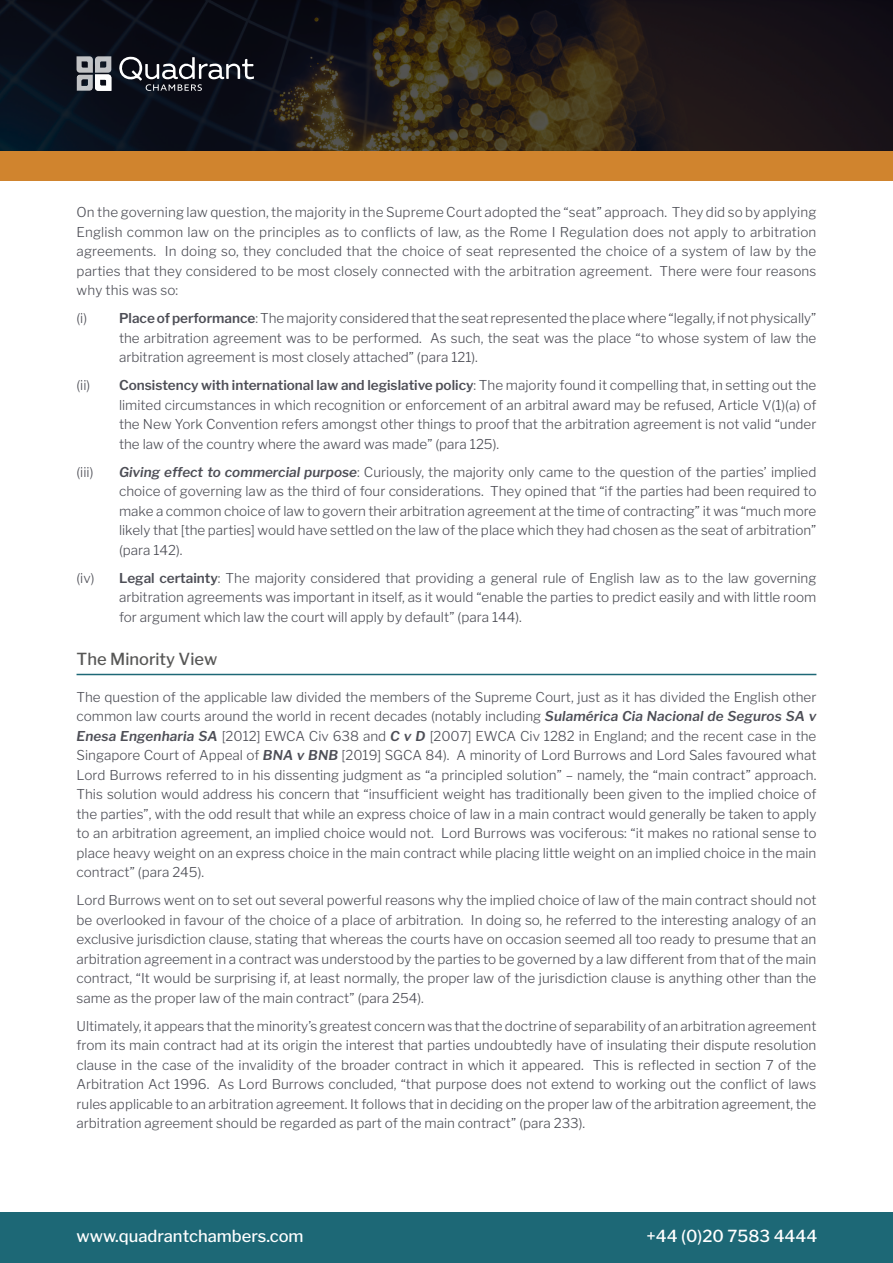
<style>
.page{position:relative;width:893px;height:1263px;background:#fff}
.page>*{position:absolute;margin:0;border:0;box-sizing:border-box;transform-origin:0 0}
.t1{font:500 16.5px "Libre Franklin";color:#fff}
.Sub_Head{font:500 16.5px "Libre Franklin";color:#575756}
.Body{font:300 13.5px/19.5px "Libre Franklin";color:#4d4e56;text-align:justify}
.Body_indent{font:300 13.5px/19.5px "Libre Franklin";color:#4d4e56;text-align:justify}
.s1{font-weight:600}
.s2{font-weight:600;font-style:italic}
</style>
<div class="page">
<svg style="left:0;top:0;width:893px;height:151px"></svg>
<div style="left:0;top:1212px;width:893px;height:51px;background:#1d6876"></div>
<svg style="left:77px;top:56px;width:34px;height:35px"></svg>
<svg style="left:119px;top:56px;width:135px;height:35px"></svg>
<div style="left:0;top:151px;width:893px;height:30px;background:#d0842e"></div>
<hr style="left:77px;top:674px;width:739px;height:1px;background:#1d6876">
<p class="Body" style="left:77px;top:202px;width:741px">On the governing law question, the majority in the Supreme Court adopted the “seat” approach. They did so by applying English common law on the principles as to conflicts of law, as the Rome I Regulation does not apply to arbitration agreements. In doing so, they concluded that the choice of seat represented the choice of a system of law by the parties that they considered to be most closely connected with the arbitration agreement. There were four reasons why this was so:</p>
<p class="Body_indent" style="left:119px;top:308px;width:699px;text-indent:-43px">(i) <span class="s1">Place of performance</span>: The majority considered that the seat represented the place where “legally, if not physically” the arbitration agreement was to be performed. As such, the seat was the place “to whose system of law the arbitration agreement is most closely attached” (para 121).</p>
<p class="Body_indent" style="left:119px;top:375px;width:699px;text-indent:-43px">(ii) <span class="s1">Consistency with international law and legislative policy</span>: The majority found it compelling that, in setting out the limited circumstances in which recognition or enforcement of an arbitral award may be refused, Article V(1)(a) of the New York Convention refers amongst other things to proof that the arbitration agreement is not valid “under the law of the country where the award was made” (para 125).</p>
<p class="Body_indent" style="left:77px;top:462px;width:18px">(iii)</p>
<p class="Body_indent" style="left:119px;top:462px;width:699px"><span class="s2">Giving effect to commercial purpose</span>: Curiously, the majority only came to the question of the parties’ implied choice of governing law as the third of four considerations. They opined that “if the parties had been required to make a common choice of law to govern their arbitration agreement at the time of contracting” it was “much more likely that [the parties] would have settled on the law of the place which they had chosen as the seat of arbitration” (para 142).</p>
<p class="Body_indent" style="left:119px;top:568px;width:699px;text-indent:-43px">(iv) <span class="s1">Legal certainty</span>: The majority considered that providing a general rule of English law as to the law governing arbitration agreements was important in itself, as it would “enable the parties to predict easily and with little room for argument which law the court will apply by default” (para 144).</p>
<p class="Sub_Head" style="left:77px;top:649px;width:142px">The Minority View</p>
<p class="Body" style="left:77px;top:687px;width:741px">The question of the applicable law divided the members of the Supreme Court, just as it has divided the English other common law courts around the world in recent decades (notably including <span class="s2">Sulamérica Cia Nacional de Seguros SA v Enesa Engenharia SA</span> [2012] EWCA Civ 638 and <span class="s2">C v D</span> [2007] EWCA Civ 1282 in England; and the recent case in the Singapore Court of Appeal of <span class="s2">BNA v BNB</span> [2019] SGCA 84). A minority of Lord Burrows and Lord Sales favoured what Lord Burrows referred to in his dissenting judgment as “a principled solution” – namely, the “main contract” approach.<br>This solution would address his concern that “insufficient weight has traditionally been given to the implied choice of the parties”, with the odd result that while an express choice of law in a main contract would generally be taken to apply to an arbitration agreement, an implied choice would not. Lord Burrows was vociferous: “it makes no rational sense to place heavy weight on an express choice in the main contract while placing little weight on an implied choice in the main contract” (para 245).</p>
<p class="Body" style="left:77px;top:891px;width:741px">Lord Burrows went on to set out several powerful reasons why the implied choice of law of the main contract should not be overlooked in favour of the choice of a place of arbitration. In doing so, he referred to the interesting analogy of an exclusive jurisdiction clause, stating that whereas the courts have on occasion seemed all too ready to presume that an arbitration agreement in a contract was understood by the parties to be governed by a law different from that of the main contract, “It would be surprising if, at least normally, the proper law of the jurisdiction clause is anything other than the same as the proper law of the main contract” (para 254).</p>
<p class="Body" style="left:77px;top:1016px;width:741px">Ultimately, it appears that the minority’s greatest concern was that the doctrine of separability of an arbitration agreement from its main contract had at its origin the interest that parties undoubtedly have of insulating their dispute resolution clause in the case of the invalidity of the broader contract in which it appeared. This is reflected in section 7 of the Arbitration Act 1996. As Lord Burrows concluded, “that purpose does not extend to working out the conflict of laws rules applicable to an arbitration agreement. It follows that in deciding on the proper law of the arbitration agreement, the arbitration agreement should be regarded as part of the main contract” (para 233).</p>
<p class="t1" style="left:77px;top:1226px;width:229px">www.quadrantchambers.com</p>
<p class="t1" style="left:647px;top:1226px;width:172px">+44 (0)20 7583 4444</p>
</div>
